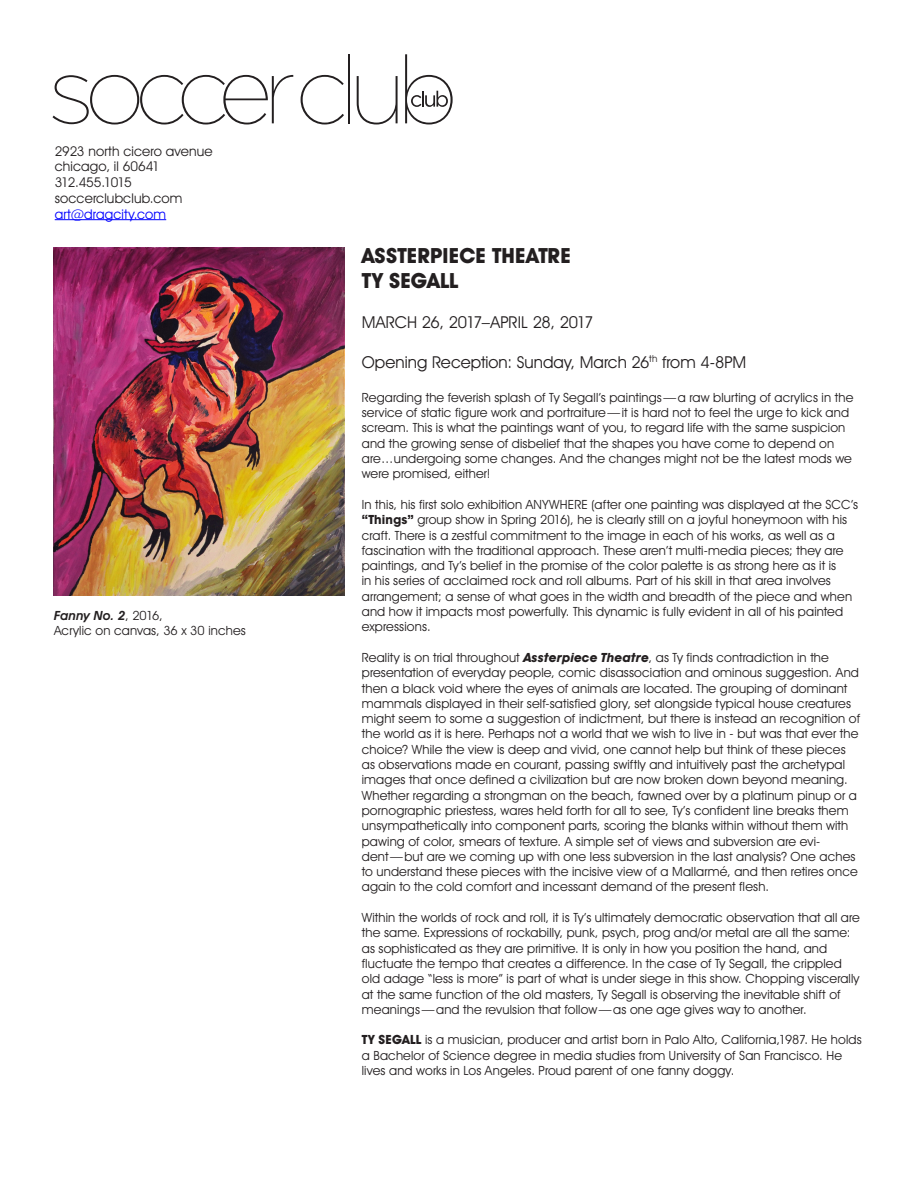
<style>
.page{position:relative;width:918px;height:1188px;background:#fff}
.page>*{position:absolute;margin:0;border:0;box-sizing:border-box;transform-origin:0 0}
.No_Spacing{font:700 21px "Avant Garde IT Cby BT";letter-spacing:.005em;color:#231f20}
.No_Spacing-2{font:16.5px "Avant Garde IT Cby BT";color:#231f20}
.No_Spacing-3{font:13.5px "Avant Garde IT Cby BT";letter-spacing:.005em;color:#231f20}
.No_Spacing-4{font:13.5px "Avant Garde IT Cby BT";letter-spacing:.01em;color:#00f}
.No_Spacing-5{font:13.5px "Avant Garde IT Cby BT";letter-spacing:-.065em;color:#231f20}
.Main{font:12.75px/15.3px "Avant Garde IT Cby BT";letter-spacing:.01em;color:#231f20}
.Main-2{font:italic 600 12.75px "Avant Garde IT Cby BT";letter-spacing:.01em;color:#231f20}
.s1{font-weight:400;font-style:normal}
.s2{font-weight:700}
.s3{font-weight:700;font-style:italic}
</style>
<div class="page">
<svg style="left:52px;top:75px;width:241px;height:49px"></svg>
<svg style="left:301px;top:75px;width:43px;height:49px"></svg>
<hr style="left:348px;top:54px;width:2px;height:69px;background:#231f20">
<svg style="left:357px;top:76px;width:41px;height:48px"></svg>
<svg style="left:405px;top:54px;width:48px;height:70px"></svg>
<hr style="left:55px;top:219px;width:111px;height:1px;background:#00f">
<img style="left:54px;top:247px;width:291px;height:349px">
<p class="No_Spacing-3" style="left:55px;top:143px;width:159px">2923 north cicero avenue</p>
<p class="No_Spacing-3" style="left:55px;top:158px;width:107px">chicago, il 60641</p>
<p class="No_Spacing-5" style="left:55px;top:174px;width:79px">312.455.1015</p>
<p class="No_Spacing-3" style="left:55px;top:190px;width:129px">soccerclubclub.com</p>
<p class="No_Spacing-4" style="left:55px;top:206px;width:113px">art@dragcity.com</p>
<p class="Main-2" style="left:54px;top:608px;width:110px">Fanny No. 2<span class="s1">, 2016,</span></p>
<p class="Main" style="left:54px;top:623px;width:193px">Acrylic on canvas, 36 x 30 inches</p>
<p class="No_Spacing" style="left:362px;top:243px;width:211px">ASSTERPIECE THEATRE</p>
<p class="No_Spacing" style="left:362px;top:268px;width:98px">TY SEGALL</p>
<p class="No_Spacing-2" style="left:362px;top:312px;width:233px">MARCH 26, 2017–APRIL 28, 2017</p>
<p class="No_Spacing-2" style="left:362px;top:352px;width:386px">Opening Reception: Sunday, March 26<sup>th</sup> from 4-8PM</p>
<p class="Main" style="left:362px;top:390px;width:493px">Regarding the feverish splash of Ty Segall’s paintings—a raw blurting of acrylics in the service of static figure work and portraiture—it is hard not to feel the urge to kick and scream. This is what the paintings want of you, to regard life with the same suspicion and the growing sense of disbelief that the shapes you have come to depend on are...undergoing some changes. And the changes might not be the latest mods we were promised, either!</p>
<p class="Main" style="left:362px;top:497px;width:498px">In this, his first solo exhibition ANYWHERE (after one painting was displayed at the SCC’s <span class="s2">“Things”</span> group show in Spring 2016), he is clearly still on a joyful honeymoon with his craft. There is a zestful commitment to the image in each of his works, as well as a fascination with the traditional approach. These aren’t multi-media pieces; they are paintings, and Ty’s belief in the promise of the color palette is as strong here as it is<br>in his series of acclaimed rock and roll albums. Part of his skill in that area involves arrangement; a sense of what goes in the width and breadth of the piece and when and how it impacts most powerfully. This dynamic is fully evident in all of his painted expressions.</p>
<p class="Main" style="left:362px;top:650px;width:500px">Reality is on trial throughout <span class="s3">Assterpiece Theatre</span>, as Ty finds contradiction in the presentation of everyday people, comic disassociation and ominous suggestion. And then a black void where the eyes of animals are located. The grouping of dominant mammals displayed in their self-satisfied glory, set alongside typical house creatures might seem to some a suggestion of indictment, but there is instead an recognition of the world as it is here. Perhaps not a world that we wish to live in - but was that ever the choice? While the view is deep and vivid, one cannot help but think of these pieces as observations made en courant, passing swiftly and intuitively past the archetypal images that once defined a civilization but are now broken down beyond meaning.<br>Whether regarding a strongman on the beach, fawned over by a platinum pinup or a pornographic priestess, wares held forth for all to see, Ty’s confident line breaks them unsympathetically into component parts, scoring the blanks within without them with pawing of color, smears of texture. A simple set of views and subversion are evi&shy;dent—but are we coming up with one less subversion in the last analysis? One aches to understand these pieces with the incisive view of a Mallarmé, and then retires once again to the cold comfort and incessant demand of the present flesh.</p>
<p class="Main" style="left:362px;top:910px;width:500px">Within the worlds of rock and roll, it is Ty’s ultimately democratic observation that all are the same. Expressions of rockabilly, punk, psych, prog and/or metal are all the same: as sophisticated as they are primitive. It is only in how you position the hand, and fluctuate the tempo that creates a difference. In the case of Ty Segall, the crippled old adage “less is more” is part of what is under siege in this show. Chopping viscerally at the same function of the old masters, Ty Segall is observing the inevitable shift of meanings—and the revulsion that follow—as one age gives way to another.</p>
<p class="Main" style="left:362px;top:1032px;width:501px"><span class="s2">TY SEGALL</span> is a musician, producer and artist born in Palo Alto, California,1987. He holds a Bachelor of Science degree in media studies from University of San Francisco. He lives and works in Los Angeles. Proud parent of one fanny doggy.</p>
</div>
